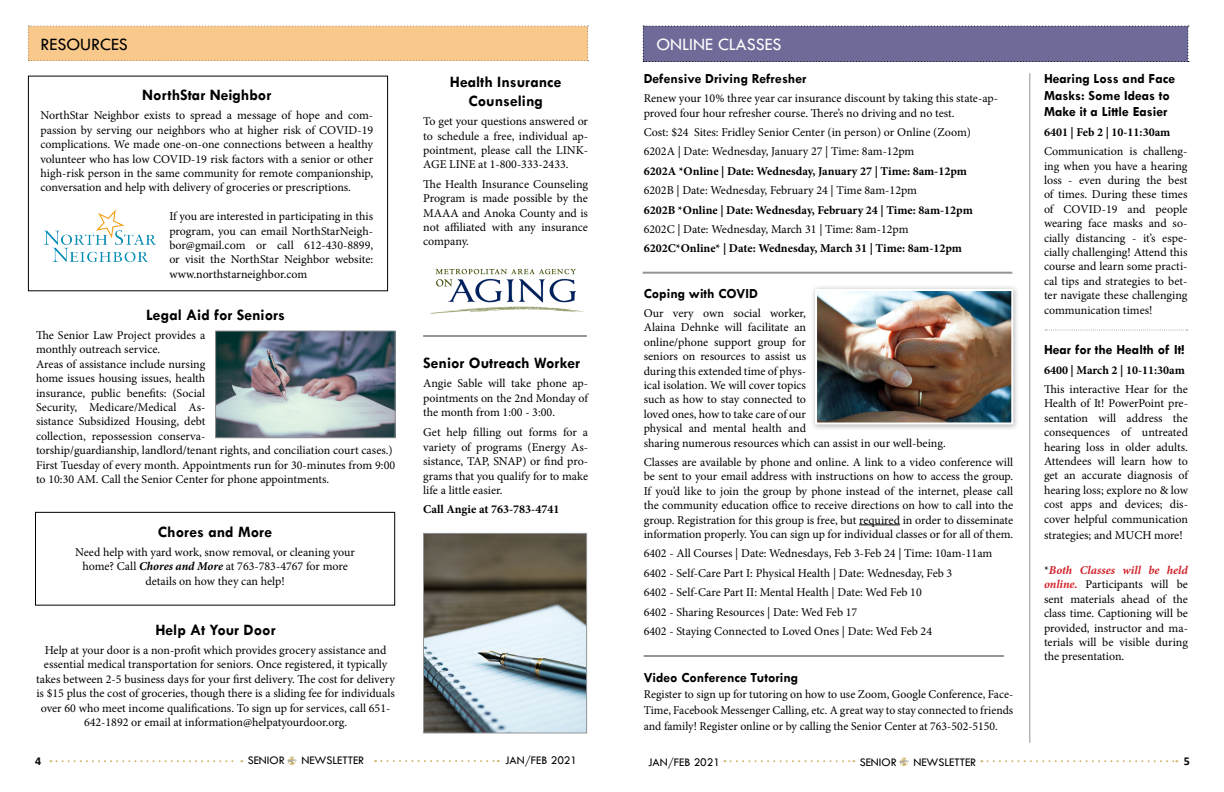
<style>
.page{position:relative;width:1224px;height:792px;background:#fff}
.page>*{position:absolute;margin:0;border:0;box-sizing:border-box;transform-origin:0 0}
.t1{font:18px "Tw Cen";color:#fff}
.t2{font:18px "Tw Cen";color:#000}
.t3{font:700 16px/19.2px "Tw Cen";color:#000;text-align:center}
.t4{font:700 14px/16.8px "Tw Cen";color:#000}
.t5{font:12px/14.4px "Minion Pro";color:#000;text-align:justify}
.t6{font:700 12px "Minion Pro";color:#000}
.t7{font:12px "Tw Cen";color:#000}
.t8{font:700 12px "Calibri";color:#000}
.s1{font-weight:700;font-style:italic}
.s2{font-weight:700;font-style:italic;color:#d2232a}
</style>
<div class="page">
<svg style="left:50px;top:760px;width:192px;height:2px"></svg>
<svg style="left:288px;top:756px;width:9px;height:9px"></svg>
<svg style="left:375px;top:760px;width:124px;height:2px"></svg>
<svg style="left:981px;top:760px;width:196px;height:2px"></svg>
<svg style="left:731px;top:760px;width:123px;height:2px"></svg>
<svg style="left:900px;top:758px;width:9px;height:8px"></svg>
<img style="left:430px;top:268px;width:154px;height:46px">
<hr style="left:1029px;top:73px;width:1px;height:670px;background:#939598">
<hr style="left:643px;top:272px;width:369px;height:2px;background:#939598">
<div style="left:643px;top:26px;width:546px;height:36px;background:#6f6b98"></div>
<div style="left:28px;top:26px;width:561px;height:35px;background:#f9c98b"></div>
<div style="left:40px;top:38px;width:290px;height:18px;background:#f9c98b"></div>
<div style="left:35px;top:512px;width:360px;height:94px;border:1px solid #000"></div>
<div style="left:28px;top:76px;width:360px;height:215px;border:1px solid #000"></div>
<hr style="left:423px;top:335px;width:164px;height:2px;background:#939598">
<img style="left:43px;top:209px;width:113px;height:54px">
<hr style="left:644px;top:655px;width:360px;height:2px;background:#939598">
<hr style="left:859px;top:525px;width:41px;height:1px;background:#000">
<svg style="left:1045px;top:330px;width:143px;height:1px"></svg>
<div style="left:811px;top:285px;width:209px;height:146px;background:#000;opacity:.3"></div>
<img style="left:818px;top:292px;width:192px;height:129px">
<div style="left:815px;top:289px;width:198px;height:135px;border:2px solid #fff"></div>
<img style="left:217px;top:333px;width:176px;height:103px">
<div style="left:215px;top:331px;width:180px;height:107px;border:1px solid #939598"></div>
<img style="left:425px;top:535px;width:160px;height:196px">
<div style="left:423px;top:533px;width:164px;height:200px;border:1px solid #939598"></div>
<h1 class="t2" style="left:40px;top:34px;width:89px">RESOURCES</h1>
<h1 class="t1" style="left:656px;top:34px;width:11px">ONLINE</h1>
<h1 class="t1" style="left:718px;top:34px;width:39px">CLASSES</h1>
<h2 class="t3" style="left:142px;top:85px;width:131px">NorthStar Neighbor</h2>
<p class="t5" style="left:40px;top:108px;width:334px">NorthStar Neighbor exists to spread a message of hope and com&shy;passion by serving our neighbors who at higher risk of COVID-19 complications. We made one-on-one connections between a healthy volunteer who has low COVID-19 risk factors with a senior or other high-risk person in the same community for remote companionship, conversation and help with delivery of groceries or prescriptions.</p>
<p class="t5" style="left:169px;top:209px;width:205px">If you are interested in participating in this program, you can email NorthStarNeigh&shy;bor@gmail.com or call 612-430-8899, or visit the NorthStar Neighbor website: www.northstarneighbor.com</p>
<h2 class="t3" style="left:146px;top:305px;width:140px">Legal Aid for Seniors</h2>
<p class="t5" style="left:36px;top:328px;width:361px;text-align:left">The Senior Law Project provides a<br>monthly outreach service.<br>Areas of assistance include nursing<br>home issues housing issues, health<br>insurance, public benefits: (Social<br>Security, Medicare/Medical As-<br>sistance Subsidized Housing, debt<br>collection, repossession conserva-<br>torship/guardianship, landlord/tenant rights, and conciliation court cases.)<br>First Tuesday of every month. Appointments run for 30-minutes from 9:00 to 10:30 AM. Call the Senior Center for phone appointments.</p>
<h2 class="t3" style="left:158px;top:522px;width:116px">Chores and More</h2>
<p class="t5" style="left:75px;top:545px;width:281px;text-align:center">Need help with yard work, snow removal, or cleaning your home? Call <span class="s1">Chores and More</span> at 763-783-4767 for more details on how they can help!</p>
<h2 class="t3" style="left:155px;top:620px;width:122px">Help At Your Door</h2>
<p class="t5" style="left:36px;top:643px;width:361px;text-align:center">Help at your door is a non-profit which provides grocery assistance and essential medical transportation for seniors. Once registered, it typically takes between 2-5 business days for your first delivery. The cost for delivery is $15 plus the cost of groceries, though there is a sliding fee for individuals over 60 who meet income qualifications. To sign up for services, call 651- 642-1892 or email at information@helpatyourdoor.org.</p>
<h2 class="t3" style="left:450px;top:72px;width:113px">Health Insurance<br>Counseling</h2>
<p class="t5" style="left:423px;top:114px;width:166px">To get your questions answered or to schedule a free, individual ap&shy;pointment, please call the LINK-AGE LINE at 1-800-333-2433.</p>
<p class="t5" style="left:423px;top:177px;width:166px">The Health Insurance Counseling Program is made possible by the MAAA and Anoka County and is not affiliated with any insurance company.</p>
<h2 class="t3" style="left:423px;top:353px;width:158px">Senior Outreach Worker</h2>
<p class="t5" style="left:423px;top:376px;width:166px">Angie Sable will take phone ap&shy;pointments on the 2nd Monday of the month from 1:00 - 3:00.</p>
<p class="t5" style="left:423px;top:425px;width:166px">Get help filling out forms for a variety of programs (Energy As&shy;sistance, TAP, SNAP) or find pro&shy;grams that you qualify for to make life a little easier.</p>
<p class="t6" style="left:423px;top:501px;width:138px">Call Angie at 763-783-4741</p>
<p class="t4" style="left:644px;top:70px;width:164px">Defensive Driving Refresher</p>
<p class="t5" style="left:644px;top:91px;width:356px">Renew your 10% three year car insurance discount by taking this state-ap&shy;proved four hour refresher course. There’s no driving and no test.</p>
<p class="t5" style="left:644px;top:123px;width:329px;line-height:19.4px">Cost: $24 Sites: Fridley Senior Center (in person) or Online (Zoom)<br>6202A | Date: Wednesday, January 27 | Time: 8am-12pm</p>
<p class="t6" style="left:644px;top:163px;width:325px">6202A *Online | Date: Wednesday, January 27 | Time: 8am-12pm</p>
<p class="t5" style="left:644px;top:183px;width:275px">6202B | Date: Wednesday, February 24 | Time 8am-12pm</p>
<p class="t6" style="left:644px;top:201px;width:331px">6202B *Online | Date: Wednesday, February 24 | Time: 8am-12pm</p>
<p class="t5" style="left:644px;top:222px;width:266px">6202C | Date: Wednesday, March 31 | Time: 8am-12pm</p>
<p class="t6" style="left:644px;top:240px;width:320px">6202C*Online* | Date: Wednesday, March 31 | Time: 8am-12pm</p>
<p class="t4" style="left:644px;top:284px;width:116px">Coping with COVID</p>
<p class="t5" style="left:644px;top:306px;width:304px;text-align:left">Our very own social worker,<br>Alaina Dehnke will facilitate an<br>online/phone support group for<br>seniors on resources to assist us<br>during this extended time of phys-<br>ical isolation. We will cover topics<br>such as how to stay connected to<br>loved ones, how to take care of our<br>physical and mental health and<br>sharing numerous resources which can assist in our well-being.</p>
<p class="t5" style="left:644px;top:455px;width:371px">Classes are available by phone and online. A link to a video conference will be sent to your email address with instructions on how to access the group.<br>If you’d like to join the group by phone instead of the internet, please call the community education office to receive directions on how to call into the group. Registration for this group is free, but required in order to disseminate information properly. You can sign up for individual classes or for all of them.</p>
<p class="t5" style="left:644px;top:544px;width:350px;line-height:19.4px;text-align:left">6402 - All Courses | Date: Wednesdays, Feb 3-Feb 24 | Time: 10am-11am 6402 - Self-Care Part I: Physical Health | Date: Wednesday, Feb 3<br>6402 - Self-Care Part II: Mental Health | Date: Wed Feb 10<br>6402 - Sharing Resources | Date: Wed Feb 17<br>6402 - Staying Connected to Loved Ones | Date: Wed Feb 24</p>
<p class="t4" style="left:644px;top:669px;width:156px">Video Conference Tutoring</p>
<p class="t5" style="left:644px;top:687px;width:371px;line-height:16px">Register to sign up for tutoring on how to use Zoom, Google Conference, Face-Time, Facebook Messenger Calling, etc. A great way to stay connected to friends and family! Register online or by calling the Senior Center at 763-502-5150.</p>
<p class="t4" style="left:1044px;top:70px;width:133px">Hearing Loss and Face<br>Masks: Some Ideas to<br>Make it a Little Easier</p>
<p class="t6" style="left:1044px;top:124px;width:128px">6401 | Feb 2 | 10-11:30am</p>
<p class="t5" style="left:1044px;top:144px;width:145px">Communication is challeng&shy;ing when you have a hearing loss - even during the best of times. During these times of COVID-19 and people wearing face masks and so&shy;cially distancing - it’s espe&shy;cially challenging! Attend this course and learn some practi&shy;cal tips and strategies to bet&shy;ter navigate these challenging communication times!</p>
<p class="t4" style="left:1044px;top:341px;width:142px">Hear for the Health of It!</p>
<p class="t6" style="left:1044px;top:361px;width:142px">6400 | March 2 | 10-11:30am</p>
<p class="t5" style="left:1044px;top:382px;width:146px">This interactive Hear for the Health of It! PowerPoint pre&shy;sentation will address the consequences of untreated hearing loss in older adults.<br>Attendees will learn how to get an accurate diagnosis of hearing loss; explore no &amp; low cost apps and devices; dis&shy;cover helpful communication</p>
<p class="t5" style="left:1044px;top:528px;width:140px">strategies; and MUCH more!</p>
<p class="t5" style="left:1044px;top:563px;width:146px">*<span class="s2">Both Classes will be held online.</span> Participants will be sent materials ahead of the class time. Captioning will be provided, instructor and ma&shy;terials will be visible during the presentation.</p>
<p class="t8" style="left:35px;top:753px;width:8px">4</p>
<p class="t7" style="left:248px;top:753px;width:39px">SENIOR</p>
<p class="t7" style="left:301px;top:753px;width:64px">NEWSLETTER</p>
<p class="t7" style="left:505px;top:753px;width:74px">JAN/FEB 2021</p>
<p class="t7" style="left:648px;top:755px;width:74px">JAN/FEB 2021</p>
<p class="t7" style="left:860px;top:755px;width:39px">SENIOR</p>
<p class="t7" style="left:913px;top:755px;width:64px">NEWSLETTER</p>
<p class="t8" style="left:1184px;top:753px;width:8px">5</p>
</div>
